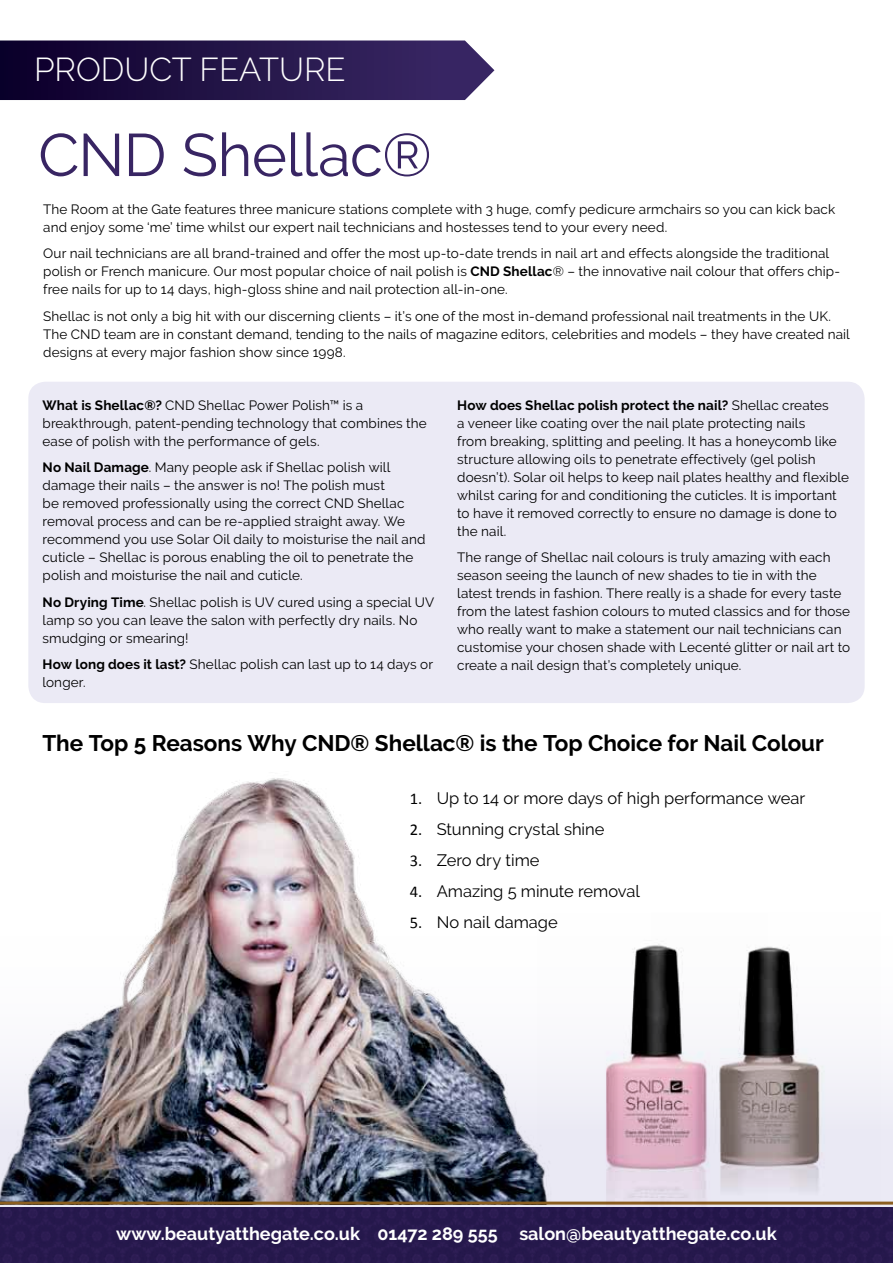
<style>
.page{position:relative;width:893px;height:1263px;background:#fff}
.page>*{position:absolute;margin:0;border:0;box-sizing:border-box;transform-origin:0 0}
.t1{font:59.85px "Raleway";letter-spacing:-.01em;color:#382563}
.t2{font:300 33px "Raleway";color:#fff}
.t3{font:700 22.5px "Raleway";letter-spacing:-.005em;color:#000}
.t4{font:700 18px "Raleway";color:#fff}
.t5{font:16.5px "Raleway";color:#000}
.t6{font:13.5px/18px "Raleway";letter-spacing:.01em;color:#000}
.s1{font-weight:700}
.s2{font-family:"Calibri"}
</style>
<div class="page">
<svg style="left:0;top:1061px;width:893px;height:147px;background:#c0bac4"></svg>
<img style="left:0;top:778px;width:537px;height:423px">
<div style="left:28px;top:382px;width:837px;height:321px;background:#ebeaf5;border-radius:17px"></div>
<div style="left:0;top:1208px;width:893px;height:55px;background:#26194d"></div>
<hr style="left:0;top:1201px;width:893px;height:3px;background:#8b5f20">
<svg style="left:0;top:40px;width:494px;height:60px;background:#2b1c4f"></svg>
<img style="left:651px;top:946px;width:229px;height:283px">
<img style="left:537px;top:944px;width:231px;height:279px">
<h2 class="t2" style="left:34px;top:50px;width:313px">PRODUCT FEATURE</h2>
<h1 class="t1" style="left:38px;top:120px;width:395px">CND Shellac®</h1>
<p class="t6" style="left:43px;top:200px;width:793px">The Room at the Gate features three manicure stations complete with 3 huge, comfy pedicure armchairs so you can kick back and enjoy some ‘me’ time whilst our expert nail technicians and hostesses tend to your every need.</p>
<p class="t6" style="left:43px;top:244px;width:798px">Our nail technicians are all brand-trained and offer the most up-to-date trends in nail art and effects alongside the traditional polish or French manicure. Our most popular choice of nail polish is <span class="s1">CND Shellac</span>® – the innovative nail colour that offers chip&shy;free nails for up to 14 days, high-gloss shine and nail protection all-in-one.</p>
<p class="t6" style="left:43px;top:307px;width:808px">Shellac is not only a big hit with our discerning clients – it’s one of the most in-demand professional nail treatments in the UK.<br>The CND team are in constant demand, tending to the nails of magazine editors, celebrities and models – they have created nail designs at every major fashion show since 1998.</p>
<p class="t6" style="left:43px;top:396px;width:386px"><span class="s1">What is Shellac®?</span> CND Shellac Power Polish™ is a breakthrough, patent-pending technology that combines the ease of polish with the performance of gels.</p>
<p class="t6" style="left:43px;top:458px;width:384px"><span class="s1">No Nail Damage</span>. Many people ask if Shellac polish will damage their nails – the answer is no! The polish must<br>be removed professionally using the correct CND Shellac removal process and can be re-applied straight away. We recommend you use Solar Oil daily to moisturise the nail and cuticle – Shellac is porous enabling the oil to penetrate the polish and moisturise the nail and cuticle.</p>
<p class="t6" style="left:43px;top:593px;width:393px"><span class="s1">No Drying Time</span>. Shellac polish is UV cured using a special UV lamp so you can leave the salon with perfectly dry nails. No smudging or smearing!</p>
<p class="t6" style="left:43px;top:655px;width:392px"><span class="s1">How long does it last?</span> Shellac polish can last up to 14 days or longer.</p>
<p class="t6" style="left:457px;top:396px;width:393px"><span class="s1">How does Shellac polish protect the nail?</span> Shellac creates<br>a veneer like coating over the nail plate protecting nails<br>from breaking, splitting and peeling. It has a honeycomb like structure allowing oils to penetrate effectively (gel polish doesn’t). Solar oil helps to keep nail plates healthy and flexible whilst caring for and conditioning the cuticles. It is important to have it removed correctly to ensure no damage is done to the nail.</p>
<p class="t6" style="left:457px;top:548px;width:395px">The range of Shellac nail colours is truly amazing with each season seeing the launch of new shades to tie in with the latest trends in fashion. There really is a shade for every taste from the latest fashion colours to muted classics and for those who really want to make a statement our nail technicians can customise your chosen shade with Lecenté glitter or nail art to create a nail design that’s completely unique.</p>
<h3 class="t3" style="left:43px;top:730px;width:783px">The Top 5 Reasons Why CND® Shellac® is the Top Choice for Nail Colour</h3>
<p class="t5" style="left:410px;top:788px;width:397px"><span class="s2">1.</span> Up to 14 or more days of high performance wear</p>
<p class="t5" style="left:410px;top:819px;width:196px"><span class="s2">2.</span> Stunning crystal shine</p>
<p class="t5" style="left:410px;top:850px;width:131px"><span class="s2">3.</span> Zero dry time</p>
<p class="t5" style="left:410px;top:881px;width:232px"><span class="s2">4.</span> Amazing 5 minute removal</p>
<p class="t5" style="left:410px;top:912px;width:150px"><span class="s2">5.</span> No nail damage</p>
<h3 class="t4" style="left:116px;top:1223px;width:662px">www.beautyatthegate.co.uk 01472 289 555 salon@beautyatthegate.co.uk</h3>
</div>
